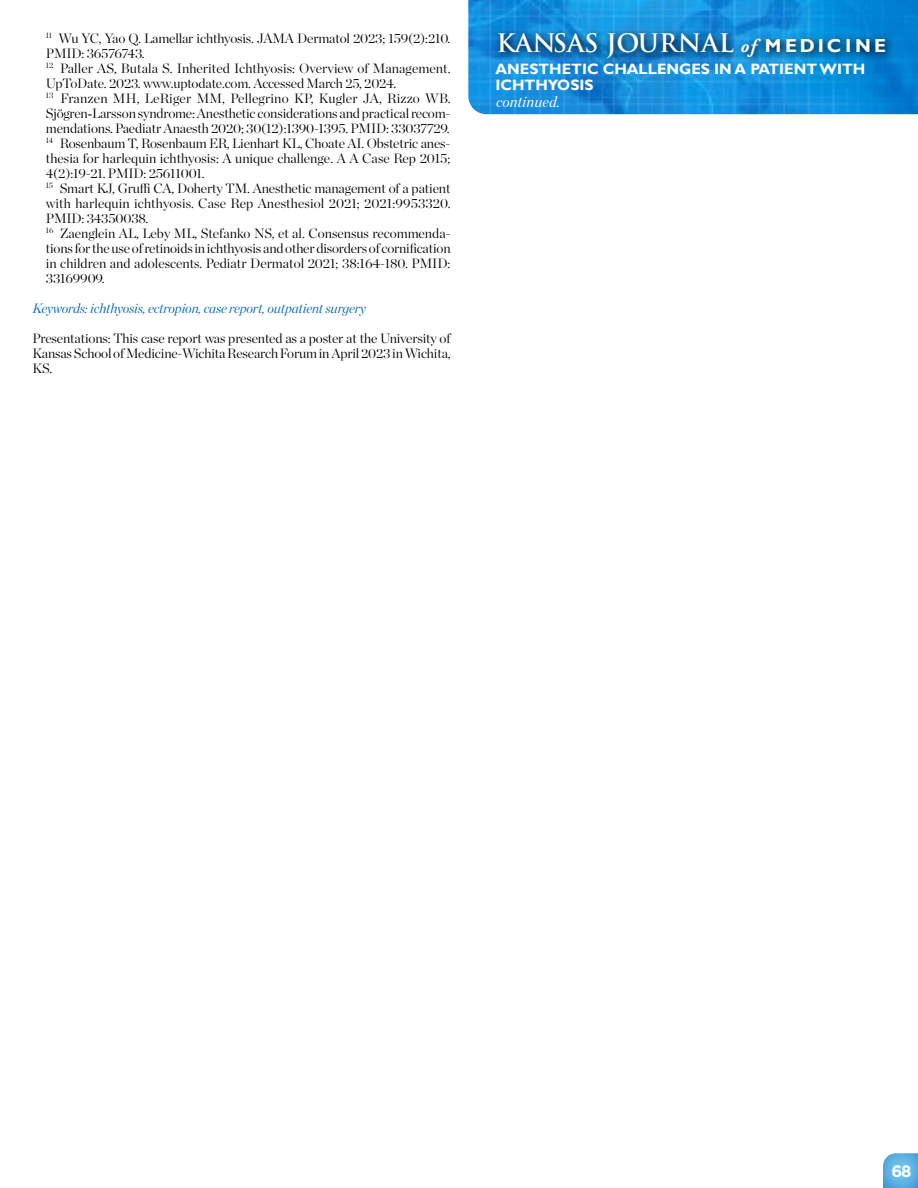
<style>
.page{position:relative;width:918px;height:1188px;background:#fff}
.page>*{position:absolute;margin:0;border:0;box-sizing:border-box;transform-origin:0 0}
.t1{font:700 24.9px "Trajan Pro";color:#fff}
.t2{font:700 16.5px "Gotham";color:#fff}
.t3{font:700 15px/16.5px "Gill Sans";color:#fff}
.t4{font:italic 15px "Chronicle Display";color:#fff}
.t5{font:300 13.5px/15px "Chronicle Display";letter-spacing:-.01em;color:#000}
.t6{font:italic 300 13.5px "Chronicle Display";letter-spacing:-.01em;color:#0067b1}
.s1{font-family:"Times New Roman";font-weight:400}
.s2{font-family:"Adobe Garamond Pro";font-style:italic;font-size:18.75px}
.s3{font-family:"Gill Sans";font-size:18.75px}
</style>
<div class="page">
<img style="left:468px;top:0;width:450px;height:114px">
<svg style="left:494px;top:27px;width:402px;height:41px"></svg>
<svg style="left:883px;top:1153px;width:35px;height:35px"></svg>
<p class="t5" style="left:46px;top:29px;width:406px"><sup>11</sup> Wu YC, Yao Q. Lamellar ichthyosis. JAMA Dermatol 2023; 159(2):210.<br>PMID: 36576743.<br><sup>12</sup> Paller AS, Butala S. Inherited Ichthyosis: Overview of Management.<br>UpToDate. 2023. www.uptodate.com. Accessed March 25, 2024.<br><sup>13</sup> Franzen MH, LeRiger MM, Pellegrino KP, Kugler JA, Rizzo WB.<br>Sjögren<span class="s1">‐</span>Larsson syndrome: Anesthetic considerations and practical recom&shy;mendations. Paediatr Anaesth 2020; 30(12):1390-1395. PMID: 33037729.<br><sup>14</sup> Rosenbaum T, Rosenbaum ER, Lienhart KL, Choate AI. Obstetric anes&shy;thesia for harlequin ichthyosis: A unique challenge. A A Case Rep 2015; 4(2):19-21. PMID: 25611001.<br><sup>15</sup> Smart KJ, Gruffi CA, Doherty TM. Anesthetic management of a patient with harlequin ichthyosis. Case Rep Anesthesiol 2021; 2021:9953320.<br>PMID: 34350038.<br><sup>16</sup> Zaenglein AL, Leby ML, Stefanko NS, et al. Consensus recommenda&shy;tions for the use of retinoids in ichthyosis and other disorders of cornification in children and adolescents. Pediatr Dermatol 2021; 38:164-180. PMID:<br>33169909.</p>
<p class="t6" style="left:32px;top:297px;width:335px">Keywords: ichthyosis, ectropion, case report, outpatient surgery</p>
<p class="t5" style="left:32px;top:329px;width:420px;text-align:justify">Presentations: This case report was presented as a poster at the University of Kansas School of Medicine-Wichita Research Forum in April 2023 in Wichita, KS.</p>
<h1 class="t1" style="left:496px;top:28px;width:391px">KANSAS JOURNAL <span class="s2">of</span> <span class="s3">M EDIC I N E</span></h1>
<p class="t3" style="left:496px;top:61px;width:371px">ANESTHETIC CHALLENGES IN A PATIENT WITH<br>ICHTHYOSIS</p>
<p class="t4" style="left:496px;top:90px;width:65px">continued.</p>
<p class="t2" style="left:892px;top:1161px;width:22px">68</p>
</div>
